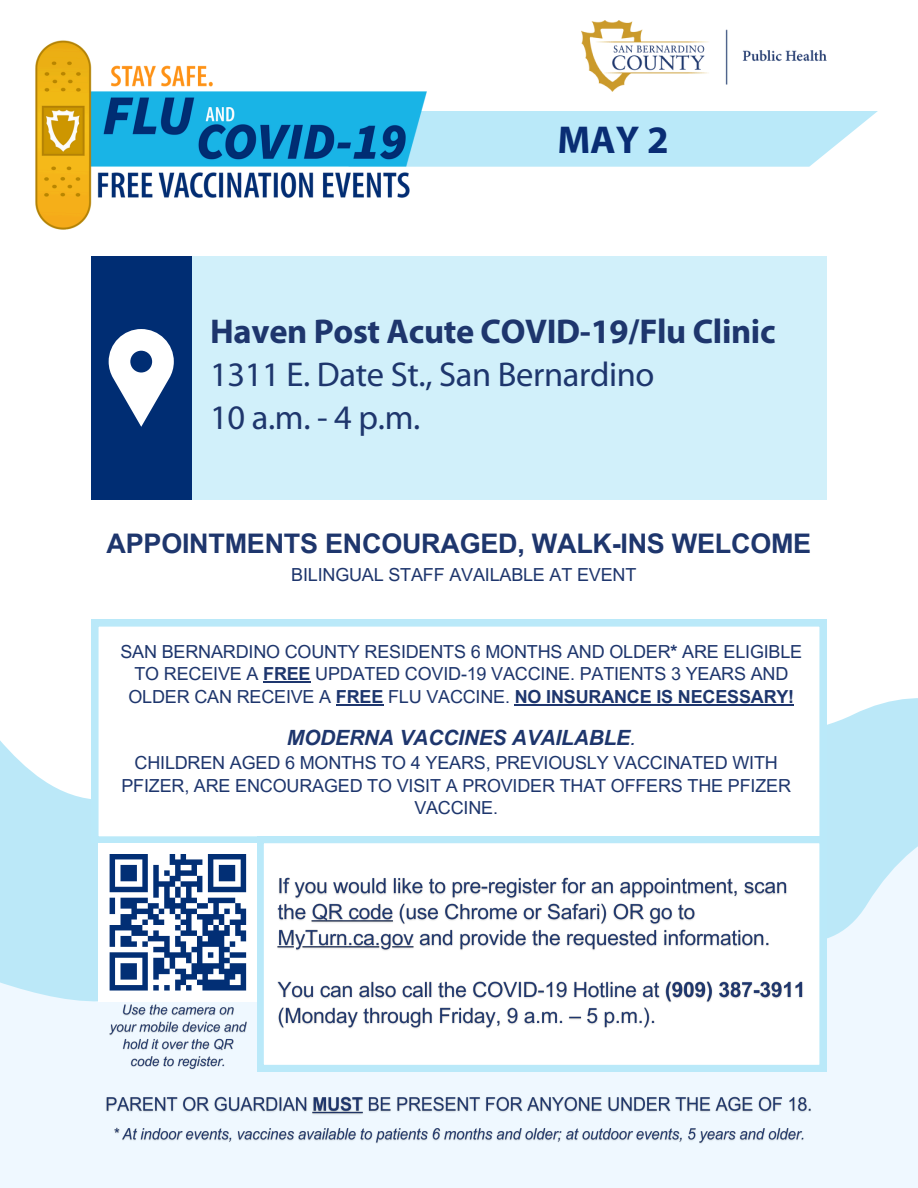
<style>
.page{position:relative;width:918px;height:1188px;background:#fff}
.page>*{position:absolute;margin:0;border:0;box-sizing:border-box;transform-origin:0 0}
.t1{font:700 39px "Myriad Pro";color:#092d74}
.t2{font:700 34.5px/42.8px "Myriad Pro";letter-spacing:-.01em;color:#1e366d}
.t3{font:34.5px "Myriad Pro";color:#1e366d}
.t4{font:700 27px "Arial MT Pro";letter-spacing:-.01em;color:#1e366d}
.t5{font:italic 700 21px "Arial MT Pro";letter-spacing:-.01em;color:#1e366d}
.t6{font:18px/22.5px "Arial MT Pro";letter-spacing:-.01em;color:#1e366d;text-align:center}
.s1{font-weight:400}
.s2{font-weight:700}
</style>
<div class="page">
<svg style="left:0;top:677px;width:918px;height:89px"></svg>
<svg style="left:0;top:766px;width:918px;height:422px;fill:#eff8ff"></svg>
<svg style="left:92px;top:620px;width:734px;height:223px"></svg>
<svg style="left:257px;top:836px;width:569px;height:236px"></svg>
<div style="left:99px;top:843px;width:158px;height:158px;background:#fff"></div>
<div style="left:110px;top:854px;width:38px;height:5px;background:#022f75"></div>
<div style="left:121px;top:865px;width:16px;height:5px;background:#022f75"></div>
<div style="left:121px;top:870px;width:16px;height:6px;background:#022f75"></div>
<div style="left:121px;top:876px;width:16px;height:5px;background:#022f75"></div>
<svg style="left:110px;top:859px;width:5px;height:28px"></svg>
<div style="left:110px;top:887px;width:38px;height:5px;background:#022f75"></div>
<div style="left:121px;top:898px;width:27px;height:5px;background:#022f75"></div>
<div style="left:121px;top:903px;width:16px;height:6px;background:#022f75"></div>
<svg style="left:110px;top:898px;width:5px;height:16px"></svg>
<div style="left:131px;top:909px;width:22px;height:5px;background:#022f75"></div>
<div style="left:121px;top:914px;width:16px;height:6px;background:#022f75"></div>
<div style="left:121px;top:920px;width:10px;height:5px;background:#022f75"></div>
<div style="left:110px;top:925px;width:32px;height:5px;background:#022f75"></div>
<div style="left:131px;top:930px;width:17px;height:6px;background:#022f75"></div>
<div style="left:121px;top:936px;width:10px;height:5px;background:#022f75"></div>
<svg style="left:110px;top:930px;width:5px;height:17px"></svg>
<div style="left:121px;top:941px;width:16px;height:6px;background:#022f75"></div>
<div style="left:110px;top:952px;width:38px;height:6px;background:#022f75"></div>
<div style="left:121px;top:963px;width:16px;height:6px;background:#022f75"></div>
<div style="left:121px;top:969px;width:16px;height:5px;background:#022f75"></div>
<div style="left:121px;top:974px;width:16px;height:6px;background:#022f75"></div>
<svg style="left:110px;top:958px;width:5px;height:27px"></svg>
<div style="left:110px;top:985px;width:38px;height:6px;background:#022f75"></div>
<svg style="left:142px;top:854px;width:104px;height:137px"></svg>
<div style="left:202px;top:985px;width:44px;height:6px;background:#022f75"></div>
<svg style="left:448px;top:111px;width:430px;height:56px;background:#bfeaf9"></svg>
<img style="left:35px;top:40px;width:413px;height:190px">
<img style="left:581px;top:20px;width:246px;height:71px">
<div style="left:92px;top:256px;width:100px;height:244px;background:#002d73"></div>
<svg style="left:109px;top:329px;width:65px;height:98px"></svg>
<div style="left:192px;top:256px;width:634px;height:244px;background:#d1f0fa"></div>
<img style="left:274px;top:874px;width:533px;height:158px">
<hr style="left:263px;top:681px;width:47px;height:2px;background:#1e366d">
<hr style="left:336px;top:704px;width:47px;height:1px;background:#1e366d">
<hr style="left:515px;top:704px;width:279px;height:1px;background:#1e366d">
<img style="left:103px;top:1093px;width:713px;height:25px">
<img style="left:107px;top:1002px;width:145px;height:70px">
<img style="left:112px;top:1126px;width:695px;height:21px">
<p class="t1" style="left:557px;top:123px;width:113px">MAY 2</p>
<p class="t2" style="left:210px;top:313px;width:567px">Haven Post Acute COVID-19/Flu Clinic<br><span class="s1">1311 E. Date St., San Bernardino</span></p>
<h4 class="t3" style="left:210px;top:403px;width:212px">10 a.m. - 4 p.m.</h4>
<p class="t4" style="left:107px;top:534px;width:706px">APPOINTMENTS ENCOURAGED, WALK-INS WELCOME</p>
<p class="t6" style="left:291px;top:566px;width:347px">BILINGUAL STAFF AVAILABLE AT EVENT</p>
<p class="t6" style="left:120px;top:643px;width:683px">SAN BERNARDINO COUNTY RESIDENTS 6 MONTHS AND OLDER<span class="s2">*</span> ARE ELIGIBLE<br>TO RECEIVE A <span class="s2">FREE</span> UPDATED COVID-19 VACCINE. PATIENTS 3 YEARS AND<br>OLDER CAN RECEIVE A <span class="s2">FREE</span> FLU VACCINE. <span class="s2">NO INSURANCE IS NECESSARY!</span></p>
<p class="t5" style="left:287px;top:730px;width:351px">MODERNA VACCINES AVAILABLE<span class="s1">.</span></p>
<h2 class="t6" style="left:121px;top:754px;width:671px">CHILDREN AGED 6 MONTHS TO 4 YEARS, PREVIOUSLY VACCINATED WITH<br>PFIZER, ARE ENCOURAGED TO VISIT A PROVIDER THAT OFFERS THE PFIZER<br>VACCINE.</h2>
</div>
